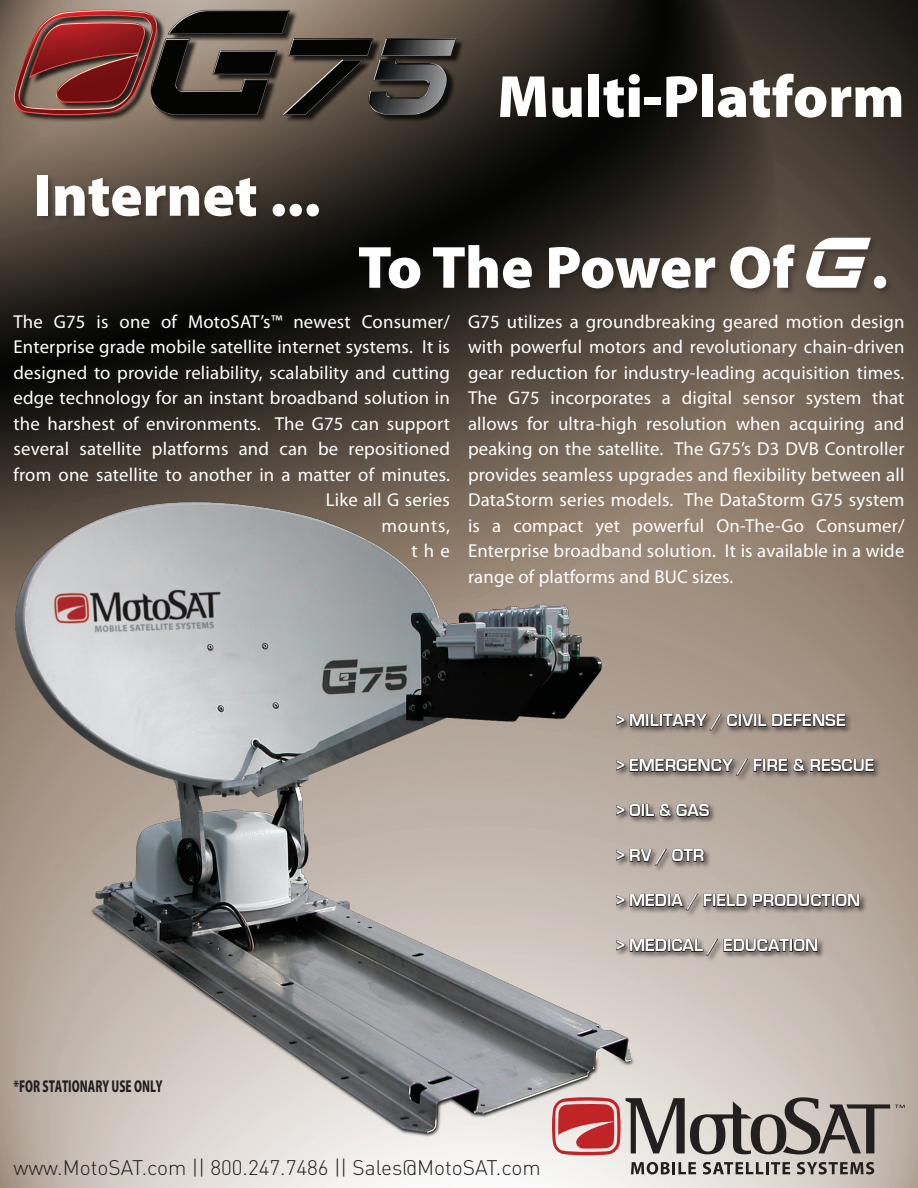
<style>
.page{position:relative;width:918px;height:1188px;background:#fff}
.page>*{position:absolute;margin:0;border:0;box-sizing:border-box;transform-origin:0 0}
.t1{font:900 60px "Myriad Pro";color:#fff}
.t2{font:300 20.85px "DIN";color:#231f20}
.t3{font:18.75px/25.5px "Myriad Pro";letter-spacing:.01em;color:#fff;text-align:right}
.t4{font:700 18px "Eurostile";color:#fff}
.t5{font:800 15px "Koz Go Pro";color:#231f20;scale:.75 1}
</style>
<div class="page">
<img style="left:0;top:0;width:918px;height:1188px">
<svg style="left:631px;top:1162px;width:65px;height:12px"></svg>
<svg style="left:703px;top:1162px;width:87px;height:12px"></svg>
<svg style="left:797px;top:1162px;width:77px;height:12px"></svg>
<svg style="left:551px;top:1096px;width:353px;height:60px;background:#a19793"></svg>
<div style="left:615px;top:713px;width:298px;height:264px;background:#231f20;opacity:.75"></div>
<svg style="left:639px;top:711px;width:207px;height:20px;background:#6f655d"></svg>
<svg style="left:639px;top:756px;width:236px;height:20px;background:#6f655f"></svg>
<svg style="left:639px;top:803px;width:71px;height:14px"></svg>
<svg style="left:639px;top:848px;width:66px;height:18px"></svg>
<svg style="left:639px;top:891px;width:221px;height:20px;background:#79716c"></svg>
<svg style="left:639px;top:936px;width:179px;height:20px;background:#7d7672"></svg>
<div style="left:37px;top:174px;width:881px;height:155px;background:#231f20;opacity:.4"></div>
<svg style="left:806px;top:238px;width:65px;height:50px"></svg>
<img style="left:12px;top:499px;width:627px;height:643px">
<h1 class="t1" style="left:34px;top:161px;width:288px">Internet ...</h1>
<h1 class="t1" style="left:497px;top:63px;width:409px">Multi-Platform</h1>
<h1 class="t1" style="left:358px;top:233px;width:438px">To The Power Of</h1>
<h1 class="t1" style="left:871px;top:233px;width:18px">.</h1>
<p class="t3" style="left:14px;top:309px;width:438px">The G75 is one of MotoSAT’s™ newest Consumer/ Enterprise grade mobile satellite internet systems. It is designed to provide reliability, scalability and cutting edge technology for an instant broadband solution in the harshest of environments. The G75 can support several satellite platforms and can be repositioned from one satellite to another in a matter of minutes.<br>Like all G series<br>mounts,<br>the</p>
<p class="t3" style="left:468px;top:309px;width:438px;text-align:justify">G75 utilizes a groundbreaking geared motion design with powerful motors and revolutionary chain-driven gear reduction for industry-leading acquisition times.<br>The G75 incorporates a digital sensor system that allows for ultra-high resolution when acquiring and peaking on the satellite. The G75’s D3 DVB Controller provides seamless upgrades and flexibility between all DataStorm series models. The DataStorm G75 system is a compact yet powerful On-The-Go Consumer/ Enterprise broadband solution. It is available in a wide range of platforms and BUC sizes.</p>
<p class="t5" style="left:14px;top:1077px;width:200px">*FOR STATIONARY USE ONLY</p>
<p class="t2" style="left:14px;top:1153px;width:529px">www.MotoSAT.com || 800.247.7486 || Sales@MotoSAT.com</p>
<p class="t4" style="left:617px;top:711px;width:230px">&gt; MILITARY / CIVIL DEFENSE</p>
<p class="t4" style="left:617px;top:756px;width:259px">&gt; EMERGENCY / FIRE &amp; RESCUE</p>
<p class="t4" style="left:617px;top:801px;width:94px">&gt; OIL &amp; GAS</p>
<p class="t4" style="left:617px;top:846px;width:89px">&gt; RV / OTR</p>
<p class="t4" style="left:617px;top:891px;width:245px">&gt; MEDIA / FIELD PRODUCTION</p>
<p class="t4" style="left:617px;top:936px;width:203px">&gt; MEDICAL / EDUCATION</p>
</div>
